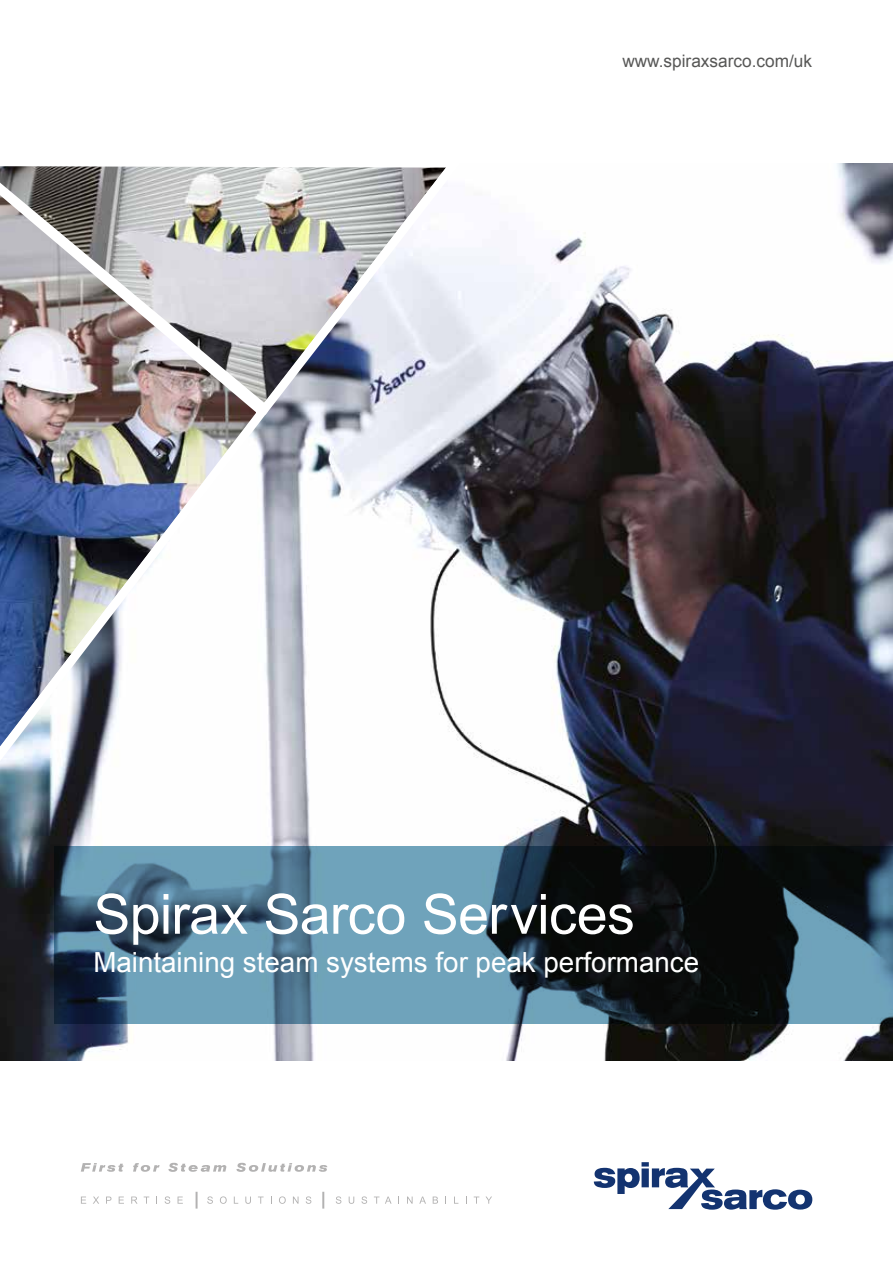
<style>
.page{position:relative;width:893px;height:1263px;background:#fff}
.page>*{position:absolute;margin:0;border:0;box-sizing:border-box;transform-origin:0 0}
.t1{font:55.5px "Arial";letter-spacing:-.01em;color:#fff}
.t2{font:27.75px "Arial";color:#fff}
.t3{font:17.25px "Arial";color:#575756}
</style>
<div class="page">
<svg style="left:594px;top:1162px;width:218px;height:48px"></svg>
<svg style="left:81px;top:1196px;width:5px;height:8px"></svg>
<svg style="left:93px;top:1196px;width:6px;height:8px"></svg>
<svg style="left:106px;top:1196px;width:5px;height:8px"></svg>
<svg style="left:119px;top:1196px;width:5px;height:8px"></svg>
<svg style="left:131px;top:1196px;width:7px;height:8px"></svg>
<svg style="left:144px;top:1196px;width:5px;height:8px"></svg>
<svg style="left:165px;top:1196px;width:5px;height:8px"></svg>
<svg style="left:178px;top:1196px;width:5px;height:8px"></svg>
<svg style="left:207px;top:1196px;width:6px;height:8px"></svg>
<svg style="left:220px;top:1196px;width:7px;height:8px"></svg>
<svg style="left:234px;top:1196px;width:4px;height:8px"></svg>
<svg style="left:245px;top:1196px;width:6px;height:8px"></svg>
<svg style="left:258px;top:1196px;width:6px;height:8px"></svg>
<svg style="left:279px;top:1196px;width:7px;height:8px"></svg>
<svg style="left:293px;top:1196px;width:5px;height:8px"></svg>
<svg style="left:306px;top:1196px;width:5px;height:8px"></svg>
<svg style="left:336px;top:1196px;width:5px;height:8px"></svg>
<svg style="left:349px;top:1196px;width:5px;height:8px"></svg>
<svg style="left:361px;top:1196px;width:6px;height:8px"></svg>
<svg style="left:374px;top:1196px;width:5px;height:8px"></svg>
<svg style="left:385px;top:1196px;width:7px;height:8px"></svg>
<svg style="left:407px;top:1196px;width:6px;height:8px"></svg>
<svg style="left:419px;top:1196px;width:7px;height:8px"></svg>
<svg style="left:433px;top:1196px;width:5px;height:8px"></svg>
<svg style="left:454px;top:1196px;width:4px;height:8px"></svg>
<svg style="left:474px;top:1196px;width:5px;height:8px"></svg>
<svg style="left:485px;top:1196px;width:7px;height:8px"></svg>
<svg style="left:196px;top:1192px;width:2px;height:16px"></svg>
<svg style="left:322px;top:1192px;width:2px;height:16px"></svg>
<svg style="left:81px;top:1163px;width:246px;height:9px"></svg>
<img style="left:0;top:163px;width:893px;height:897px">
<svg style="left:0;top:793px;width:274px;height:23px"></svg>
<svg style="left:54px;top:846px;width:839px;height:178px;background:#405e6f"></svg>
<img style="left:0;top:163px;width:483px;height:630px">
<p class="t3" style="left:622px;top:49px;width:191px">www.spiraxsarco.com/uk</p>
<h1 class="t1" style="left:93px;top:878px;width:543px">Spirax Sarco Services</h1>
<p class="t2" style="left:93px;top:944px;width:607px">Maintaining steam systems for peak performance</p>
</div>
